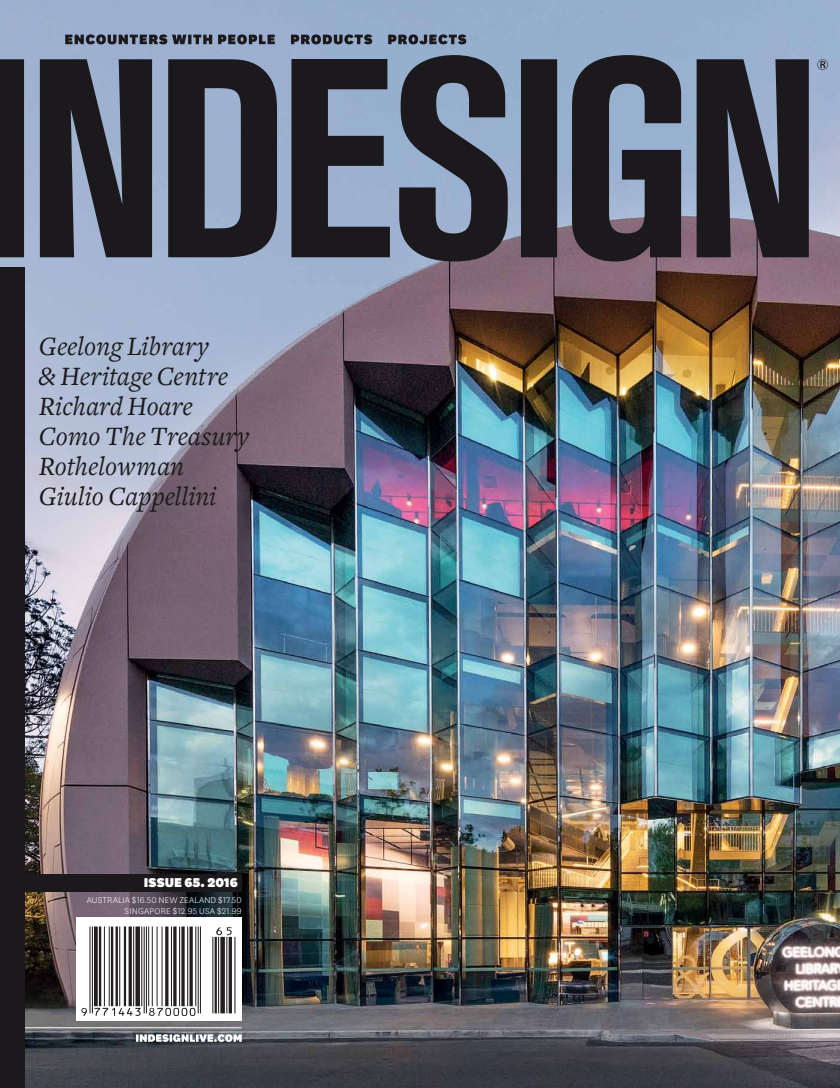
<style>
.page{position:relative;width:840px;height:1088px;background:#fff}
.page>*{position:absolute;margin:0;border:0;box-sizing:border-box;transform-origin:0 0}
.t1{font:italic 27.5px/30px "Freight Text";color:#1b191b}
.t2{font:900 15px "National";color:#fff}
.t3{font:300 9.75px/10.5px "National";letter-spacing:.015em;color:#fff;text-align:right}
</style>
<div class="page">
<img style="left:0;top:0;width:840px;height:1088px">
<svg style="left:817px;top:59px;width:11px;height:11px"></svg>
<svg style="left:136px;top:1034px;width:106px;height:8px"></svg>
<hr style="left:0;top:1027px;width:242px;height:1px;background:#fff">
<svg style="left:77px;top:917px;width:165px;height:102px"></svg>
<hr style="left:89px;top:926px;width:2px;height:87px;background:#231f20">
<hr style="left:92px;top:926px;width:1px;height:87px;background:#231f20">
<svg style="left:94px;top:926px;width:4px;height:80px"></svg>
<hr style="left:99px;top:926px;width:2px;height:80px;background:#231f20">
<hr style="left:104px;top:926px;width:1px;height:80px;background:#231f20">
<hr style="left:109px;top:926px;width:1px;height:80px;background:#231f20">
<hr style="left:111px;top:926px;width:2px;height:80px;background:#231f20">
<hr style="left:115px;top:926px;width:3px;height:80px;background:#231f20">
<hr style="left:119px;top:926px;width:1px;height:80px;background:#231f20">
<hr style="left:124px;top:926px;width:2px;height:80px;background:#231f20">
<hr style="left:129px;top:926px;width:3px;height:80px;background:#231f20">
<hr style="left:133px;top:926px;width:1px;height:80px;background:#231f20">
<div style="left:135px;top:926px;width:5px;height:80px;background:#231f20"></div>
<hr style="left:141px;top:926px;width:1px;height:80px;background:#231f20">
<hr style="left:144px;top:926px;width:1px;height:87px;background:#231f20">
<hr style="left:146px;top:926px;width:1px;height:87px;background:#231f20">
<hr style="left:148px;top:926px;width:1px;height:80px;background:#231f20">
<hr style="left:152px;top:926px;width:1px;height:80px;background:#231f20">
<hr style="left:157px;top:926px;width:1px;height:80px;background:#231f20">
<hr style="left:162px;top:926px;width:1px;height:80px;background:#231f20">
<hr style="left:165px;top:926px;width:3px;height:80px;background:#231f20">
<hr style="left:171px;top:926px;width:1px;height:80px;background:#231f20">
<svg style="left:173px;top:926px;width:4px;height:80px"></svg>
<hr style="left:179px;top:926px;width:1px;height:80px;background:#231f20">
<svg style="left:181px;top:926px;width:4px;height:80px"></svg>
<hr style="left:187px;top:926px;width:1px;height:80px;background:#231f20">
<svg style="left:189px;top:926px;width:4px;height:80px"></svg>
<hr style="left:195px;top:926px;width:1px;height:80px;background:#231f20">
<hr style="left:198px;top:926px;width:1px;height:87px;background:#231f20">
<hr style="left:200px;top:926px;width:1px;height:87px;background:#231f20">
<hr style="left:212px;top:937px;width:1px;height:76px;background:#231f20">
<hr style="left:215px;top:937px;width:2px;height:76px;background:#231f20">
<hr style="left:218px;top:937px;width:1px;height:76px;background:#231f20">
<div style="left:220px;top:937px;width:5px;height:76px;background:#231f20"></div>
<hr style="left:226px;top:937px;width:1px;height:76px;background:#231f20">
<hr style="left:229px;top:937px;width:3px;height:76px;background:#231f20">
<hr style="left:234px;top:937px;width:1px;height:76px;background:#231f20">
<svg style="left:81px;top:1008px;width:6px;height:8px"></svg>
<svg style="left:94px;top:1008px;width:47px;height:8px"></svg>
<svg style="left:149px;top:1008px;width:46px;height:8px"></svg>
<svg style="left:216px;top:927px;width:16px;height:8px"></svg>
<svg style="left:0;top:55px;width:809px;height:206px;background:#4a4f5b"></svg>
<div style="left:0;top:268px;width:24px;height:820px;background:#1b191b"></div>
<svg style="left:65px;top:34px;width:401px;height:10px;background:#555d6d"></svg>
<div style="left:0;top:874px;width:242px;height:17px;background:#1b191b"></div>
<p class="t1" style="left:39px;top:332px;width:212px">Geelong Library<br>&amp; Heritage Centre<br>Richard Hoare<br>Como The Treasury<br>Rothelowman<br>Giulio Cappellini</p>
<p class="t2" style="left:144px;top:872px;width:95px">issue 65. 2016</p>
<p class="t2" style="left:191px;top:872px;width:11px">4</p>
<p class="t3" style="left:87px;top:894px;width:156px">AUSTRALIA $16.50 NEW ZEALAND $17.50<br>SINGAPORE $12.95 USA $21.99</p>
</div>
